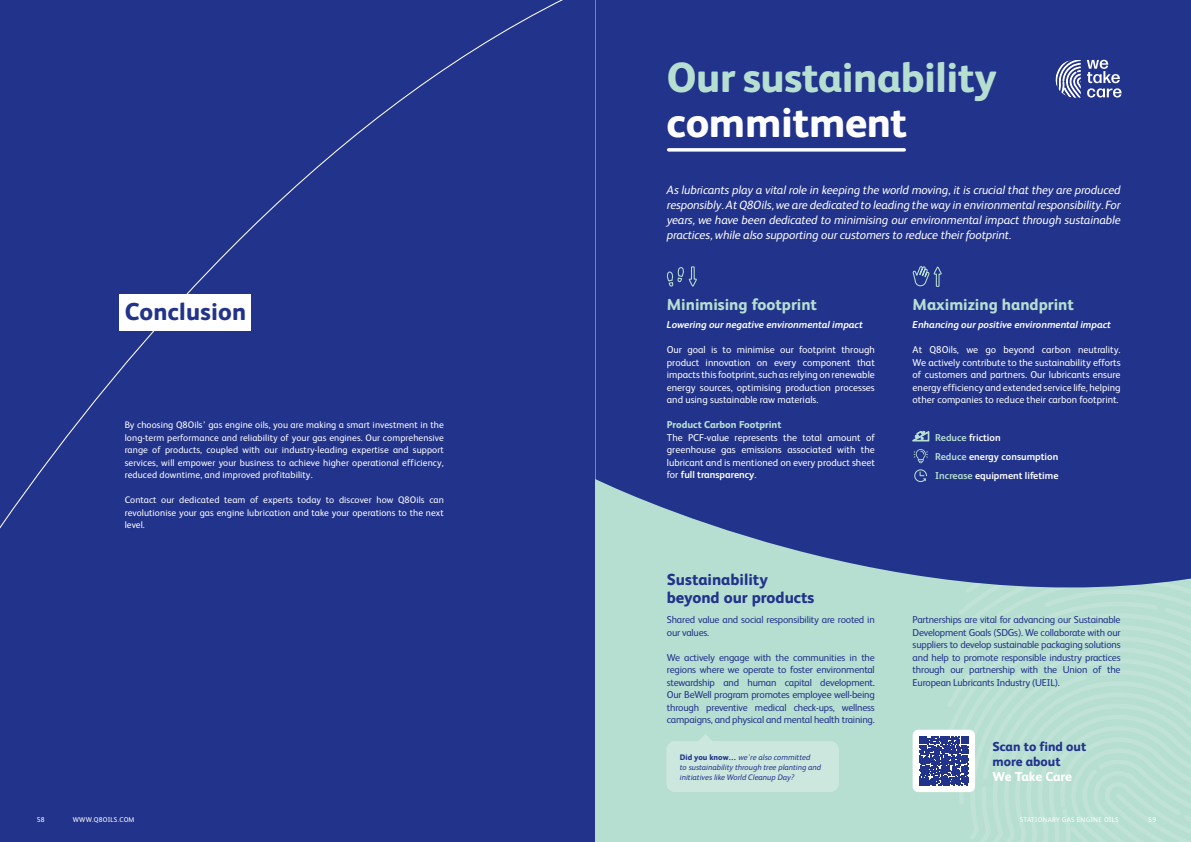
<style>
.page{position:relative;width:1191px;height:842px;background:#fff}
.page>*{position:absolute;margin:0;border:0;box-sizing:border-box;transform-origin:0 0}
.t1{font:800 42px "FS Albert";letter-spacing:-.01em;color:#b6ded1}
.t2{font:800 42px "FS Albert";letter-spacing:-.01em;color:#fff}
.t3{font:800 24.4px "FS Albert";letter-spacing:.01em;color:#22338b}
.t4{font:800 16px "FS Albert";color:#b6ded1}
.t5{font:800 16px/18px "FS Albert";color:#22338b}
.t6{font:800 13px/15px "FS Albert";color:#22338b}
.t7{font:800 13px "FS Albert";letter-spacing:-.02em;color:#fff}
.t8{font:italic 12px/15px "FS Albert";letter-spacing:-.01em;color:#fff;text-align:justify}
.t9{font:10px/12.5px "FS Albert";letter-spacing:-.02em;color:#22338b;text-align:justify}
.t10{font:10px/12.5px "FS Albert";color:#fff;text-align:justify}
.t11{font:italic 700 10px "FS Albert";color:#fff}
.t12{font:700 10px/19.3px "FS Albert";color:#fff}
.t13{font:800 10px "FS Albert";color:#b6ded1}
.t14{font:9.5px/12.5px "FS Albert";letter-spacing:.01em;color:#fff;text-align:justify}
.t15{font:italic 8px/10px "FS Albert";color:#22338b}
.t16{font:7px "FS Albert";letter-spacing:.03em;color:#fff}
.s1{font-weight:700}
.s2{font-weight:800;font-style:normal}
.s3{color:#b6ded1}
</style>
<div class="page">
<div style="left:0;top:0;width:595px;height:842px;background:#22338b"></div>
<div style="left:120px;top:294px;width:131px;height:36px;background:#fff"></div>
<div style="left:595px;top:0;width:596px;height:842px;background:#b6ded1"></div>
<div style="left:595px;top:0;width:596px;height:588px;background:#22338b"></div>
<svg style="left:666px;top:734px;width:173px;height:58px;background:#c8e5dc"></svg>
<svg style="left:668px;top:148px;width:236px;height:4px"></svg>
<svg style="left:1086px;top:60px;width:35px;height:38px"></svg>
<svg style="left:1055px;top:60px;width:25px;height:38px"></svg>
<svg style="left:912px;top:431px;width:17px;height:10px"></svg>
<svg style="left:913px;top:449px;width:15px;height:14px"></svg>
<svg style="left:914px;top:469px;width:13px;height:13px"></svg>
<svg style="left:666px;top:266px;width:32px;height:22px"></svg>
<svg style="left:912px;top:257px;width:30px;height:31px"></svg>
<div style="left:912px;top:730px;width:63px;height:62px;background:#fff;border-radius:6px"></div>
<svg style="left:919px;top:736px;width:49px;height:50px;background:#42509b"></svg>
<h1 class="t1" style="left:667px;top:53px;width:331px">Our sustainability</h1>
<h1 class="t2" style="left:667px;top:98px;width:242px">commitment</h1>
<h2 class="t3" style="left:125px;top:297px;width:123px">Conclusion</h2>
<p class="t14" style="left:125px;top:419px;width:320px">By choosing Q8Oils’ gas engine oils, you are making a smart investment in the long-term performance and reliability of your gas engines. Our comprehensive range of products, coupled with our industry-leading expertise and support services, will empower your business to achieve higher operational efficiency, reduced downtime, and improved profitability.</p>
<p class="t14" style="left:125px;top:494px;width:320px">Contact our dedicated team of experts today to discover how Q8Oils can revolutionise your gas engine lubrication and take your operations to the next level.</p>
<p class="t8" style="left:667px;top:182px;width:455px">As lubricants play a vital role in keeping the world moving, it is crucial that they are produced responsibly. At Q8Oils, we are dedicated to leading the way in environmental responsibility. For years, we have been dedicated to minimising our environmental impact through sustainable practices, while also supporting our customers to reduce their footprint.</p>
<h3 class="t4" style="left:667px;top:295px;width:152px">Minimising footprint</h3>
<p class="t11" style="left:667px;top:319px;width:197px">Lowering our negative environmental impact</p>
<p class="t10" style="left:667px;top:343px;width:209px">Our goal is to minimise our footprint through product innovation on every component that impacts this footprint, such as relying on renewable energy sources, optimising production processes and using sustainable raw materials.</p>
<p class="t13" style="left:667px;top:419px;width:116px">Product Carbon Footprint</p>
<p class="t10" style="left:667px;top:431px;width:209px">The PCF-value represents the total amount of greenhouse gas emissions associated with the lubricant and is mentioned on every product sheet for <span class="s1">full transparency</span>.</p>
<h3 class="t5" style="left:667px;top:571px;width:149px">Sustainability beyond our products</h3>
<p class="t9" style="left:667px;top:614px;width:209px">Shared value and social responsibility are rooted in our values.</p>
<p class="t9" style="left:667px;top:651px;width:209px">We actively engage with the communities in the regions where we operate to foster environmental stewardship and human capital development.<br>Our BeWell program promotes employee well-being through preventive medical check-ups, wellness campaigns, and physical and mental health training.</p>
<p class="t15" style="left:680px;top:752px;width:143px"><span class="s2">Did you know…</span> we're also committed<br>to sustainability through tree planting and initiatives like World Cleanup Day?</p>
<h3 class="t4" style="left:912px;top:295px;width:163px">Maximizing handprint</h3>
<p class="t11" style="left:912px;top:319px;width:200px">Enhancing our positive environmental impact</p>
<p class="t10" style="left:912px;top:343px;width:209px">At Q8Oils, we go beyond carbon neutrality.<br>We actively contribute to the sustainability efforts of customers and partners. Our lubricants ensure energy efficiency and extended service life, helping other companies to reduce their carbon footprint.</p>
<p class="t12" style="left:935px;top:427px;width:125px"><span class="s3">Reduce</span> friction<br><span class="s3">Reduce</span> energy consumption<br><span class="s3">Increase</span> equipment lifetime</p>
<p class="t9" style="left:912px;top:614px;width:209px">Partnerships are vital for advancing our Sustainable Development Goals (SDGs). We collaborate with our suppliers to develop sustainable packaging solutions and help to promote responsible industry practices through our partnership with the Union of the European Lubricants Industry (UEIL).</p>
<h3 class="t6" style="left:992px;top:739px;width:95px">Scan to find out more about</h3>
<h3 class="t7" style="left:992px;top:769px;width:81px">We Take Care</h3>
<p class="t16" style="left:37px;top:815px;width:9px">58</p>
<p class="t16" style="left:73px;top:815px;width:63px">WWW.Q8OILS.COM</p>
<p class="t16" style="left:1020px;top:815px;width:100px">STATIONARY GAS ENGINE OILS</p>
<p class="t16" style="left:1148px;top:815px;width:9px">59</p>
</div>
